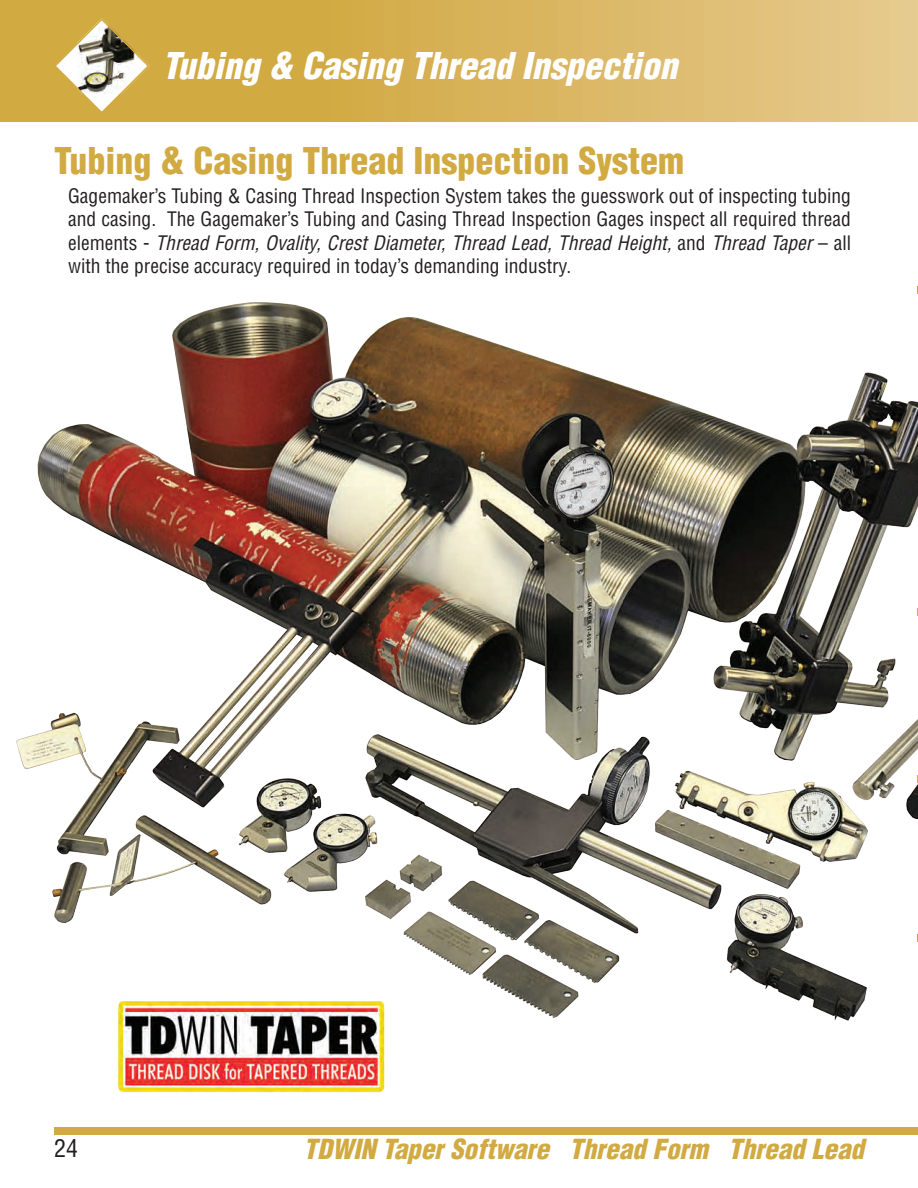
<style>
.page{position:relative;width:918px;height:1188px;background:#fff}
.page>*{position:absolute;margin:0;border:0;box-sizing:border-box;transform-origin:0 0}
.t1{font:900 condensed 36px "Helvetica LT Std";color:#d2aa42}
.t2{font:italic 900 condensed 36px "Helvetica LT Std";color:#fff}
.t3{font:italic 900 condensed 27px "Helvetica LT Std";color:#d2aa42}
.t4{font:condensed 24px "Helvetica LT Std";color:#231f20}
.t5{font:condensed 19.5px/23.4px "Helvetica LT Std";color:#231f20;text-align:justify}
.s1{font-style:italic}
</style>
<div class="page">
<img style="left:118px;top:1020px;width:267px;height:72px">
<img style="left:16px;top:302px;width:902px;height:718px">
<svg style="left:0;top:0;width:918px;height:122px;background:#d9b55d"></svg>
<div style="left:54px;top:1128px;width:864px;height:7px;background:#d2aa42"></div>
<svg style="left:55px;top:19px;width:93px;height:94px;fill:#d2aa42"></svg>
<img style="left:77px;top:18px;width:72px;height:76px">
<div style="left:54px;top:19px;width:95px;height:94px;border:2px solid #d2aa42;border-radius:50%"></div>
<h1 class="t2" style="left:162px;top:43px;width:517px">Tubing &amp; Casing Thread Inspection</h1>
<h1 class="t1" style="left:54px;top:138px;width:632px">Tubing &amp; Casing Thread Inspection System</h1>
<p class="t5" style="left:68px;top:184px;width:785px">Gagemaker’s Tubing &amp; Casing Thread Inspection System takes the guesswork out of inspecting tubing and casing. The Gagemaker’s Tubing and Casing Thread Inspection Gages inspect all required thread e l e m e n t s - <span class="s1">Thread Form,Ovality,CrestDiameter,Thread Lead,Thread Height,</span>a n d <span class="s1">Thread Taper</span>– a l l with the precise accuracy required in today’s demanding industry.</p>
<p class="t4" style="left:54px;top:1133px;width:25px">24</p>
<h2 class="t3" style="left:304px;top:1132px;width:562px">TDWIN Taper Software Thread Form Thread Lead</h2>
</div>
